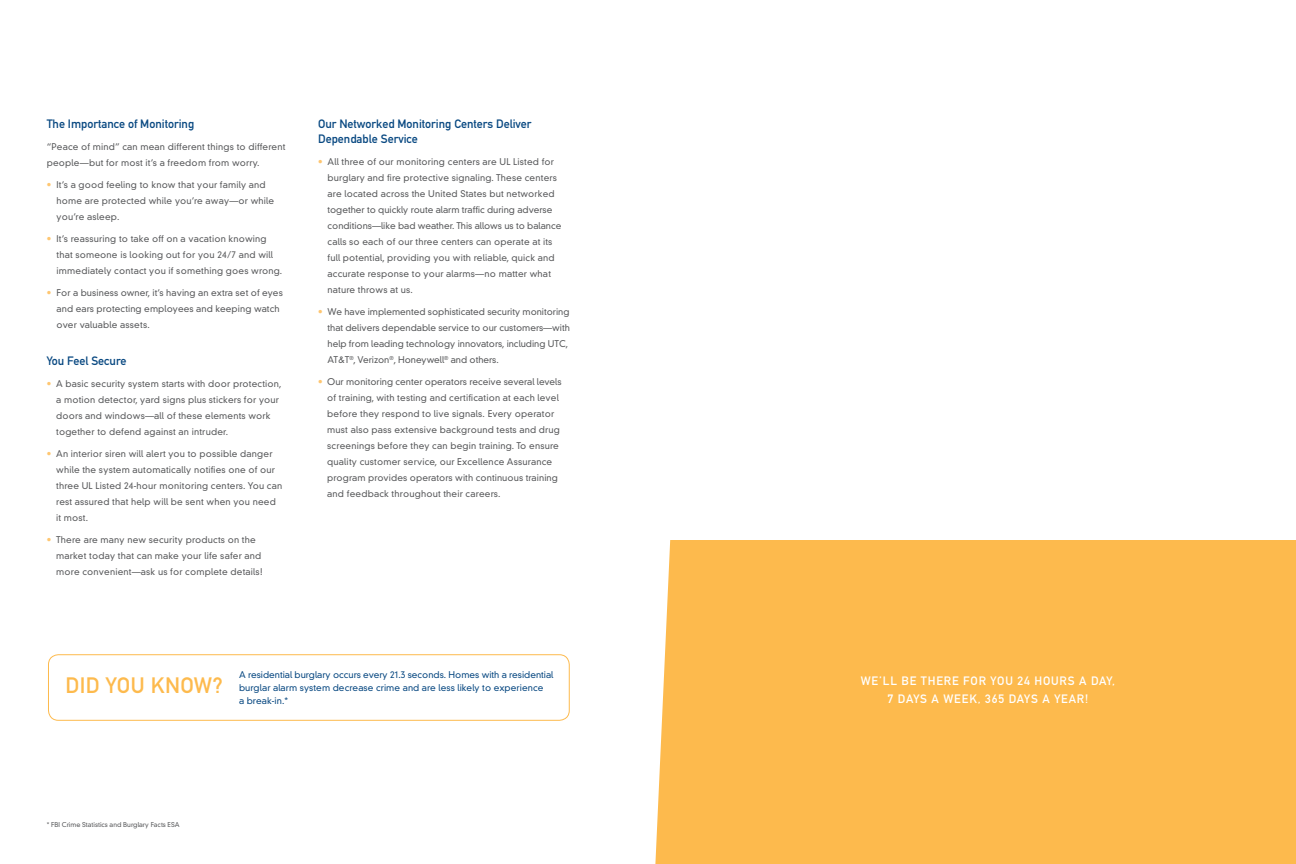
<style>
.page{position:relative;width:1296px;height:864px;background:#fff}
.page>*{position:absolute;margin:0;border:0;box-sizing:border-box;transform-origin:0 0}
.t1{font:22px "DIN Mittelschrift";letter-spacing:.02em;color:#fdba4d}
.t2{font:12px/15px "DIN Mittelschrift";color:#084881}
.t3{font:12px/18px "DIN Mittelschrift";letter-spacing:.07em;color:#fff;text-align:center}
.t4{font:300 9px/16px "DIN Neuzeit Grotesk";letter-spacing:.02em;color:#58595b}
.t5{font:300 9px/16px "DIN Neuzeit Grotesk";color:#58595b}
.t6{font:300 9px/13px "DIN Neuzeit Grotesk";color:#084881}
.t7{font:300 6.5px "DIN Neuzeit Grotesk";color:#58595b}
.s1{color:#fec671}
</style>
<div class="page">
<div style="left:48px;top:654px;width:522px;height:67px;border:1px solid #fdba4d;border-radius:10px"></div>
<div style="left:655px;top:540px;width:641px;height:324px;background:#fdba4d"></div>
<h2 class="t2" style="left:47px;top:116px;width:149px">The Importance of Monitoring</h2>
<p class="t4" style="left:47px;top:139px;width:240px">“Peace of mind” can mean different things to different people—but for most it’s a freedom from worry.</p>
<p class="t4" style="left:57px;top:176px;width:219px;text-indent:-10px"><span class="s1">•</span> It’s a good feeling to know that your family and home are protected while you’re away—or while you’re asleep.</p>
<p class="t4" style="left:57px;top:230px;width:227px;text-indent:-10px"><span class="s1">•</span> It’s reassuring to take off on a vacation knowing that someone is looking out for you 24/7 and will immediately contact you if something goes wrong.</p>
<p class="t4" style="left:57px;top:284px;width:228px;text-indent:-10px"><span class="s1">•</span> For a business owner, it’s having an extra set of eyes and ears protecting employees and keeping watch over valuable assets.</p>
<h2 class="t2" style="left:47px;top:353px;width:81px">You Feel Secure</h2>
<p class="t4" style="left:56px;top:376px;width:227px;text-indent:-9px"><span class="s1">•</span> A basic security system starts with door protection, a motion detector, yard signs plus stickers for your doors and windows—all of these elements work together to defend against an intruder.</p>
<p class="t4" style="left:56px;top:446px;width:228px;text-indent:-9px"><span class="s1">•</span> An interior siren will alert you to possible danger while the system automatically notifies one of our three UL Listed 24-hour monitoring centers. You can rest assured that help will be sent when you need it most.</p>
<p class="t4" style="left:56px;top:532px;width:208px;text-indent:-9px"><span class="s1">•</span> There are many new security products on the market today that can make your life safer and more convenient—ask us for complete details!</p>
<h2 class="t2" style="left:318px;top:116px;width:215px">Our Networked Monitoring Centers Deliver<br>Dependable Service</h2>
<p class="t4" style="left:328px;top:154px;width:235px;text-indent:-9px"><span class="s1">•</span> All three of our monitoring centers are UL Listed for burglary and fire protective signaling. These centers are located across the United States but networked together to quickly route alarm traffic during adverse conditions—like bad weather. This allows us to balance calls so each of our three centers can operate at its full potential, providing you with reliable, quick and accurate response to your alarms—no matter what nature throws at us.</p>
<p class="t5" style="left:328px;top:303px;width:244px;text-indent:-9px"><span class="s1">•</span> We have implemented sophisticated security monitoring that delivers dependable service to our customers—with help from leading technology innovators, including UTC, AT&amp;T<sup>®</sup>, Verizon<sup>®</sup>, Honeywell<sup>®</sup> and others.</p>
<p class="t4" style="left:327px;top:373px;width:236px;text-indent:-9px"><span class="s1">•</span> Our monitoring center operators receive several levels of training, with testing and certification at each level before they respond to live signals. Every operator must also pass extensive background tests and drug screenings before they can begin training. To ensure quality customer service, our Excellence Assurance program provides operators with continuous training and feedback throughout their careers.</p>
<h1 class="t1" style="left:66px;top:672px;width:159px">Did you know?</h1>
<p class="t6" style="left:239px;top:669px;width:316px">A residential burglary occurs every 21.3 seconds. Homes with a residential burglar alarm system decrease crime and are less likely to experience<br>a break-in.*</p>
<p class="t7" style="left:47px;top:821px;width:134px">* FBI Crime Statistics and Burglary Facts ESA</p>
<h2 class="t3" style="left:861px;top:672px;width:256px">We’ll be there for you 24 hours a day,<br>7 days a week, 365 days a year!</h2>
</div>
